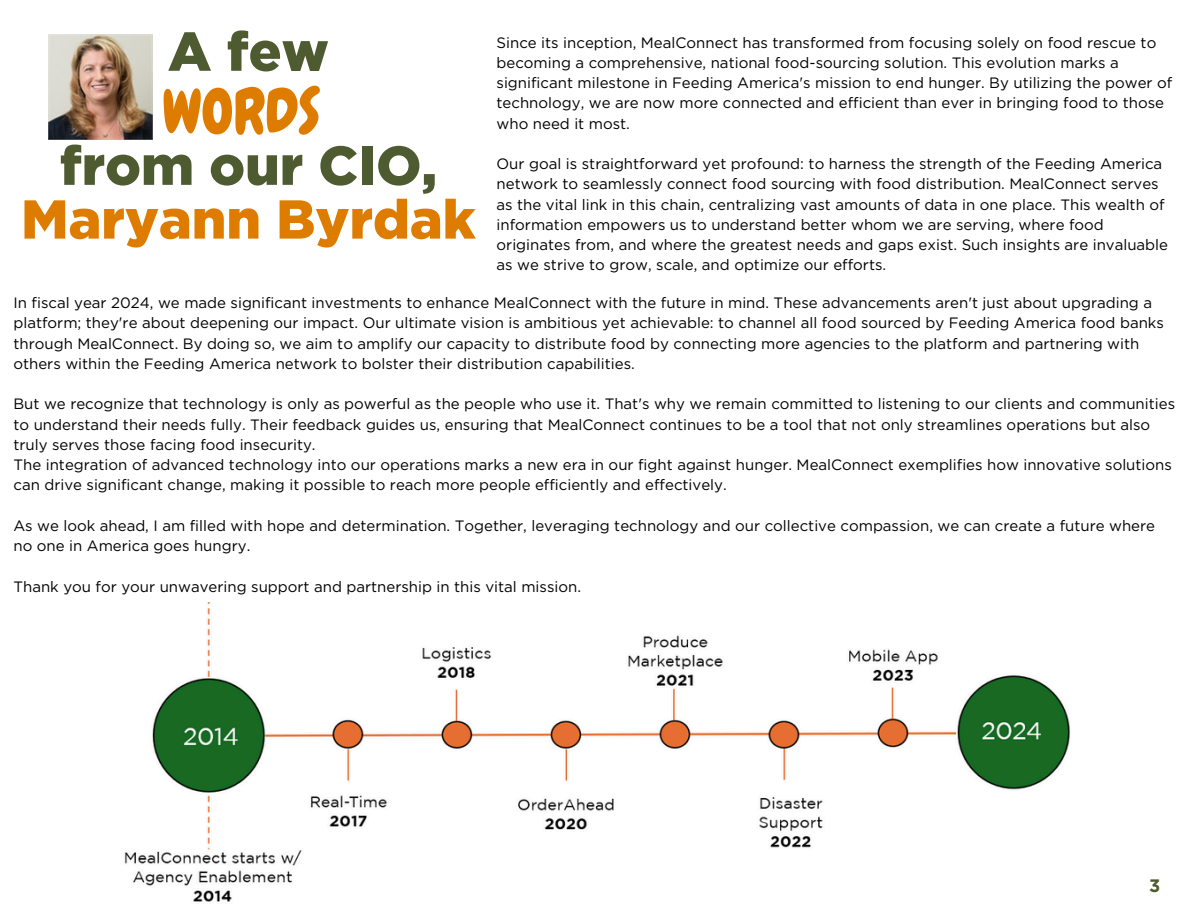
<style>
.page{position:relative;width:1188px;height:918px;background:#fff}
.page>*{position:absolute;margin:0;border:0;box-sizing:border-box;transform-origin:0 0}
.t1{font:61.35px "Chewy";color:#de7c00}
.t2{font:900 54.75px/53.7px "Gotham";color:#de7c00;text-align:center}
.t3{font:900 54.75px "Gotham";color:#4e5b31}
.t4{font:700 18px "Gotham";color:#4e5b31}
.t5{font:15px/20.2px "Gotham";color:#000}
.s1{color:#4e5b31}
</style>
<div class="page">
<img style="left:48px;top:35px;width:105px;height:104px">
<img style="left:124px;top:602px;width:947px;height:300px">
<h1 class="t3" style="left:168px;top:27px;width:162px">A few</h1>
<h1 class="t1" style="left:162px;top:72px;width:160px">WORDS</h1>
<h1 class="t2" style="left:21px;top:142px;width:456px"><span class="s1">from our CIO,<br></span>Maryann Byrdak</h1>
<p class="t5" style="left:497px;top:33px;width:677px">Since its inception, MealConnect has transformed from focusing solely on food rescue to becoming a comprehensive, national food-sourcing solution. This evolution marks a significant milestone in Feeding America's mission to end hunger. By utilizing the power of technology, we are now more connected and efficient than ever in bringing food to those who need it most.</p>
<p class="t5" style="left:497px;top:155px;width:673px">Our goal is straightforward yet profound: to harness the strength of the Feeding America network to seamlessly connect food sourcing with food distribution. MealConnect serves as the vital link in this chain, centralizing vast amounts of data in one place. This wealth of information empowers us to understand better whom we are serving, where food originates from, and where the greatest needs and gaps exist. Such insights are invaluable as we strive to grow, scale, and optimize our efforts.</p>
<p class="t5" style="left:13px;top:294px;width:1152px">In fiscal year 2024, we made significant investments to enhance MealConnect with the future in mind. These advancements aren't just about upgrading a platform; they're about deepening our impact. Our ultimate vision is ambitious yet achievable: to channel all food sourced by Feeding America food banks through MealConnect. By doing so, we aim to amplify our capacity to distribute food by connecting more agencies to the platform and partnering with others within the Feeding America network to bolster their distribution capabilities.</p>
<p class="t5" style="left:13px;top:395px;width:1163px">But we recognize that technology is only as powerful as the people who use it. That's why we remain committed to listening to our clients and communities to understand their needs fully. Their feedback guides us, ensuring that MealConnect continues to be a tool that not only streamlines operations but also truly serves those facing food insecurity.</p>
<p class="t5" style="left:13px;top:456px;width:1160px">The integration of advanced technology into our operations marks a new era in our fight against hunger. MealConnect exemplifies how innovative solutions can drive significant change, making it possible to reach more people efficiently and effectively.</p>
<p class="t5" style="left:13px;top:516px;width:1143px">As we look ahead, I am filled with hope and determination. Together, leveraging technology and our collective compassion, we can create a future where no one in America goes hungry.</p>
<p class="t5" style="left:13px;top:577px;width:569px">Thank you for your unwavering support and partnership in this vital mission.</p>
<p class="t4" style="left:1149px;top:879px;width:13px">3</p>
</div>
